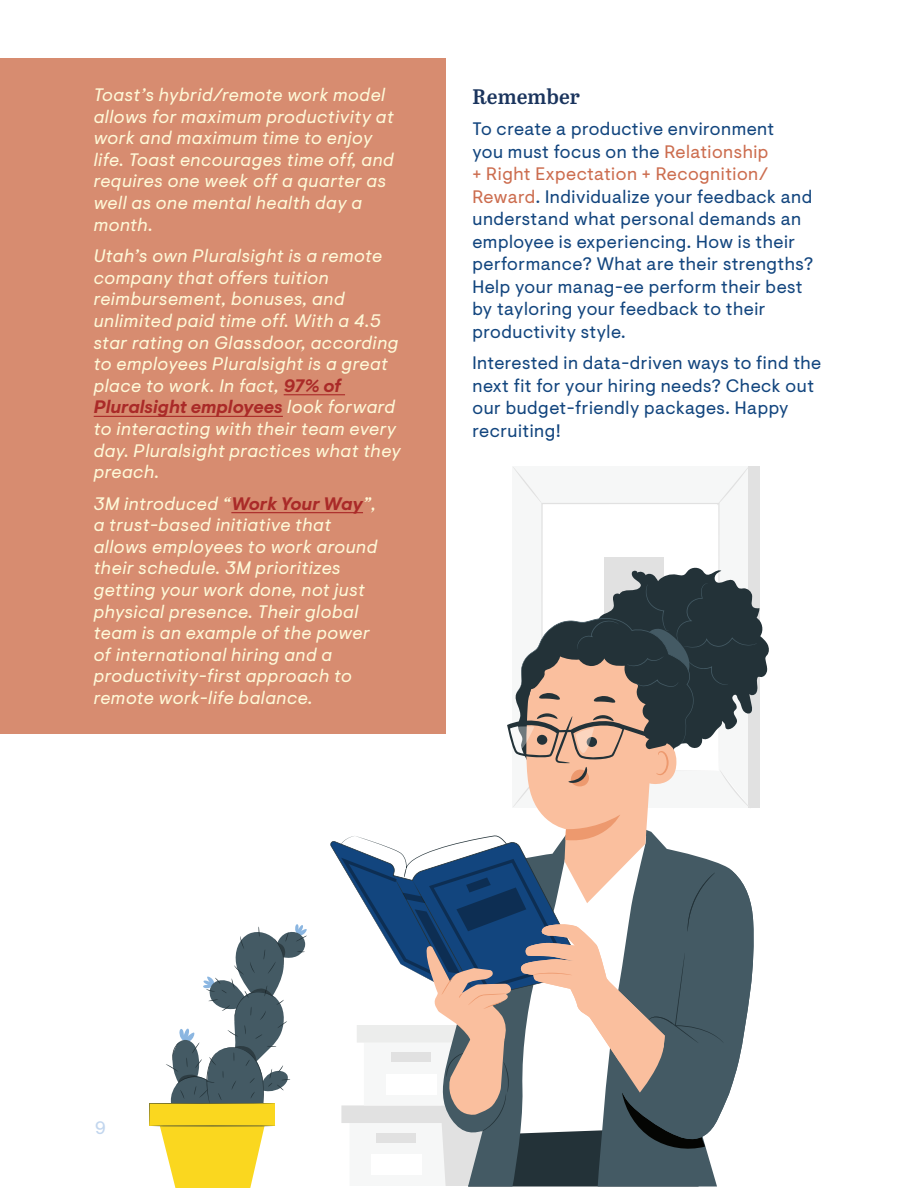
<style>
.page{position:relative;width:918px;height:1188px;background:#fff}
.page>*{position:absolute;margin:0;border:0;box-sizing:border-box;transform-origin:0 0}
.t1{font:600 21px "Abril Text";color:#1a345d}
.t2{font:italic 18px/21.6px "Visuelt Pro";letter-spacing:.03em;color:#fef9d8}
.t3{font:18px/22.5px "Visuelt Pro";letter-spacing:.03em;color:#12457e}
.t4{font:18px "Visuelt Pro";color:#c2d6ee}
.s1{font-weight:700;color:#aa2a28}
.s2{color:#cc6d4f}
</style>
<div class="page">
<div style="left:0;top:58px;width:446px;height:676px;background:#d78c70"></div>
<hr style="left:284px;top:394px;width:61px;height:1px;background:#aa2a28">
<hr style="left:94px;top:416px;width:189px;height:1px;background:#aa2a28">
<hr style="left:231px;top:512px;width:132px;height:1px;background:#aa2a28">
<div style="left:513px;top:467px;width:235px;height:341px;background:#f6f7f7"></div>
<div style="left:541px;top:503px;width:179px;height:64px;background:#fff"></div>
<svg style="left:717px;top:466px;width:32px;height:40px"></svg>
<svg style="left:513px;top:467px;width:28px;height:35px"></svg>
<div style="left:605px;top:558px;width:59px;height:168px;background:#e1e1e1"></div>
<svg style="left:149px;top:924px;width:158px;height:264px"></svg>
<svg style="left:330px;top:567px;width:439px;height:620px"></svg>
<p class="t2" style="left:94px;top:85px;width:302px">Toast’s hybrid/remote work model allows for maximum productivity at work and maximum time to enjoy life. Toast encourages time off, and requires one week off a quarter as well as one mental health day a month.</p>
<p class="t2" style="left:94px;top:246px;width:309px">Utah’s own Pluralsight is a remote company that offers tuition reimbursement, bonuses, and unlimited paid time off. With a 4.5 star rating on Glassdoor, according to employees Pluralsight is a great place to work. In fact, <span class="s1">97% of<br>Pluralsight employees</span> look forward to interacting with their team every day. Pluralsight practices what they preach.</p>
<p class="t2" style="left:94px;top:493px;width:285px">3M introduced “<span class="s1">Work Your Way</span>”, a trust-based initiative that allows employees to work around their schedule. 3M prioritizes getting your work done, not just physical presence. Their global team is an example of the power of international hiring and a productivity-first approach to remote work-life balance.</p>
<p class="t1" style="left:472px;top:81px;width:109px">Remember</p>
<p class="t3" style="left:472px;top:118px;width:342px">To create a productive environment<br>you must focus on the <span class="s2">Relationship<br>+ Right Expectation + Recognition/ Reward</span>. Individualize your feedback and understand what personal demands an employee is experiencing. How is their performance? What are their strengths?<br>Help your manag-ee perform their best by tayloring your feedback to their productivity style.</p>
<p class="t3" style="left:472px;top:352px;width:350px">Interested in data-driven ways to find the next fit for your hiring needs? Check out our budget-friendly packages. Happy recruiting!</p>
<p class="t4" style="left:95px;top:1118px;width:12px">9</p>
</div>
